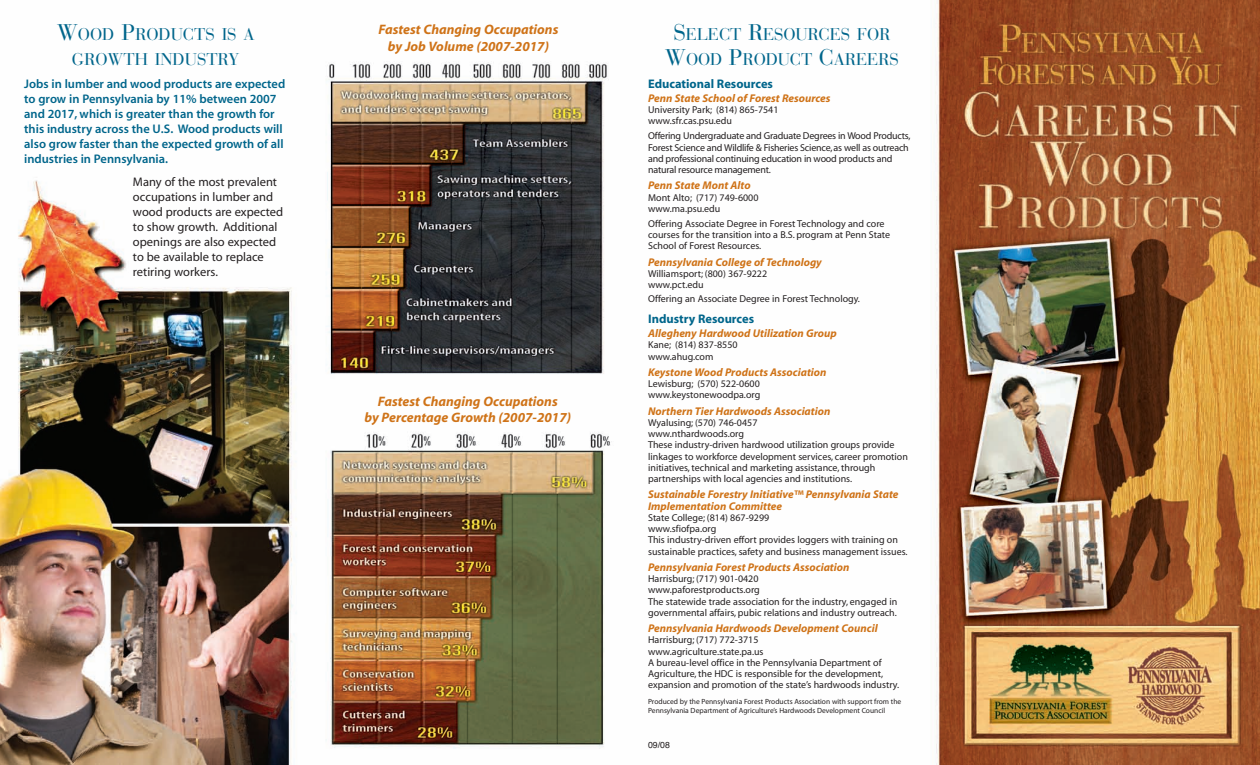
<style>
.page{position:relative;width:1260px;height:765px;background:#fff}
.page>*{position:absolute;margin:0;border:0;box-sizing:border-box;transform-origin:0 0}
.t1{font:16.88px/25px "Bauer Bodoni";letter-spacing:-.005em;color:#00658b;text-align:center}
.t2{font:italic 700 13.75px/16.5px "Myriad";color:#cf7318;text-align:center}
.t3{font:12.5px/15px "Myriad MM.565.wt.600.wd";color:#00658b}
.t4{font:12.5px/15px "Myriad";color:#231f20}
.t5{font:700 12.5px "Myriad";color:#00658b}
.t6{font:italic 700 11.25px/11.2px "Myriad";color:#cf7318}
.t7{font:10px/11.2px "Myriad";color:#231f20}
.t8{font:10px/11.2px "Myriad";letter-spacing:-.02em;color:#231f20}
.t9{font:8.75px "Helvetica";color:#231f20}
.t10{font:7.5px/9px "Myriad";color:#231f20}
.s1{font-size:22.5px}
</style>
<div class="page">
<img style="left:0;top:0;width:1260px;height:765px">
<h1 class="t1" style="left:57px;top:24px;width:200px"><span class="s1">W</span>OOD <span class="s1">P</span>RODUCTS IS A<br>GROWTH INDUSTRY</h1>
<p class="t3" style="left:24px;top:78px;width:263px">Jobs in lumber and wood products are expected to grow in Pennsylvania by 11% between 2007 and 2017, which is greater than the growth for this industry across the U.S. Wood products will also grow faster than the expected growth of all industries in Pennsylvania.</p>
<p class="t4" style="left:133px;top:175px;width:152px">Many of the most prevalent occupations in lumber and wood products are expected to show growth. Additional openings are also expected to be available to replace retiring workers.</p>
<h2 class="t2" style="left:379px;top:23px;width:181px">Fastest Changing Occupations by Job Volume (2007-2017)</h2>
<h2 class="t2" style="left:365px;top:395px;width:208px">Fastest Changing Occupations<br>by Percentage Growth (2007-2017)</h2>
<h1 class="t1" style="left:665px;top:24px;width:235px"><span class="s1">S</span>ELECT <span class="s1">R</span>ESOURCES FOR<br><span class="s1">W</span>OOD <span class="s1">P</span>RODUCT <span class="s1">C</span>AREERS</h1>
<p class="t5" style="left:648px;top:79px;width:126px">Educational Resources</p>
<p class="t6" style="left:648px;top:94px;width:184px">Penn State School of Forest Resources</p>
<p class="t7" style="left:648px;top:105px;width:132px">University Park; (814) 865-7541 www.sfr.cas.psu.edu</p>
<p class="t8" style="left:648px;top:131px;width:264px">Offering Undergraduate and Graduate Degrees in Wood Products, Forest Science and Wildlife &amp; Fisheries Science, as well as outreach and professional continuing education in wood products and natural resource management.</p>
<p class="t6" style="left:648px;top:181px;width:104px">Penn State Mont Alto</p>
<p class="t7" style="left:648px;top:193px;width:112px">Mont Alto; (717) 749-6000 www.ma.psu.edu</p>
<p class="t7" style="left:648px;top:219px;width:244px">Offering Associate Degree in Forest Technology and core courses for the transition into a B.S. program at Penn State<br>School of Forest Resources.</p>
<p class="t6" style="left:648px;top:257px;width:175px">Pennsylvania College of Technology</p>
<p class="t7" style="left:648px;top:269px;width:121px">Williamsport; (800) 367-9222 www.pct.edu</p>
<p class="t7" style="left:648px;top:294px;width:213px">Offering an Associate Degree in Forest Technology.</p>
<p class="t5" style="left:648px;top:314px;width:108px">Industry Resources</p>
<p class="t6" style="left:648px;top:329px;width:190px">Allegheny Hardwood Utilization Group</p>
<p class="t7" style="left:648px;top:340px;width:91px">Kane; (814) 837-8550 www.ahug.com</p>
<p class="t6" style="left:648px;top:368px;width:180px">Keystone Wood Products Association</p>
<p class="t7" style="left:648px;top:379px;width:114px">Lewisburg; (570) 522-0600 www.keystonewoodpa.org</p>
<p class="t6" style="left:648px;top:406px;width:184px">Northern Tier Hardwoods Association</p>
<p class="t7" style="left:648px;top:418px;width:261px">Wyalusing; (570) 746-0457<br>www.nthardwoods.org<br>These industry-driven hardwood utilization groups provide linkages to workforce development services, career promotion initiatives, technical and marketing assistance, through partnerships with local agencies and institutions.</p>
<p class="t6" style="left:648px;top:490px;width:252px">Sustainable Forestry Initiative™ Pennsylvania State<br>Implementation Committee</p>
<p class="t7" style="left:648px;top:513px;width:261px">State College; (814) 867-9299<br>www.sfiofpa.org<br>This industry-driven effort provides loggers with training on sustainable practices, safety and business management issues.</p>
<p class="t6" style="left:648px;top:563px;width:203px">Pennsylvania Forest Products Association</p>
<p class="t7" style="left:648px;top:574px;width:251px">Harrisburg; (717) 901-0420<br>www.paforestproducts.org<br>The statewide trade association for the industry, engaged in governmental affairs, pubic relations and industry outreach.</p>
<p class="t6" style="left:648px;top:624px;width:231px">Pennsylvania Hardwoods Development Council</p>
<p class="t7" style="left:648px;top:635px;width:253px">Harrisburg; (717) 772-3715<br>www.agriculture.state.pa.us<br>A bureau-level office in the Pennsylvania Department of Agriculture, the HDC is responsible for the development, expansion and promotion of the state’s hardwoods industry.</p>
<p class="t10" style="left:648px;top:698px;width:255px">Produced by the Pennsylvania Forest Products Association with support from the<br>Pennsylvania Department of Agriculture’s Hardwoods Development Council</p>
<p class="t9" style="left:648px;top:740px;width:23px">09/08</p>
</div>
